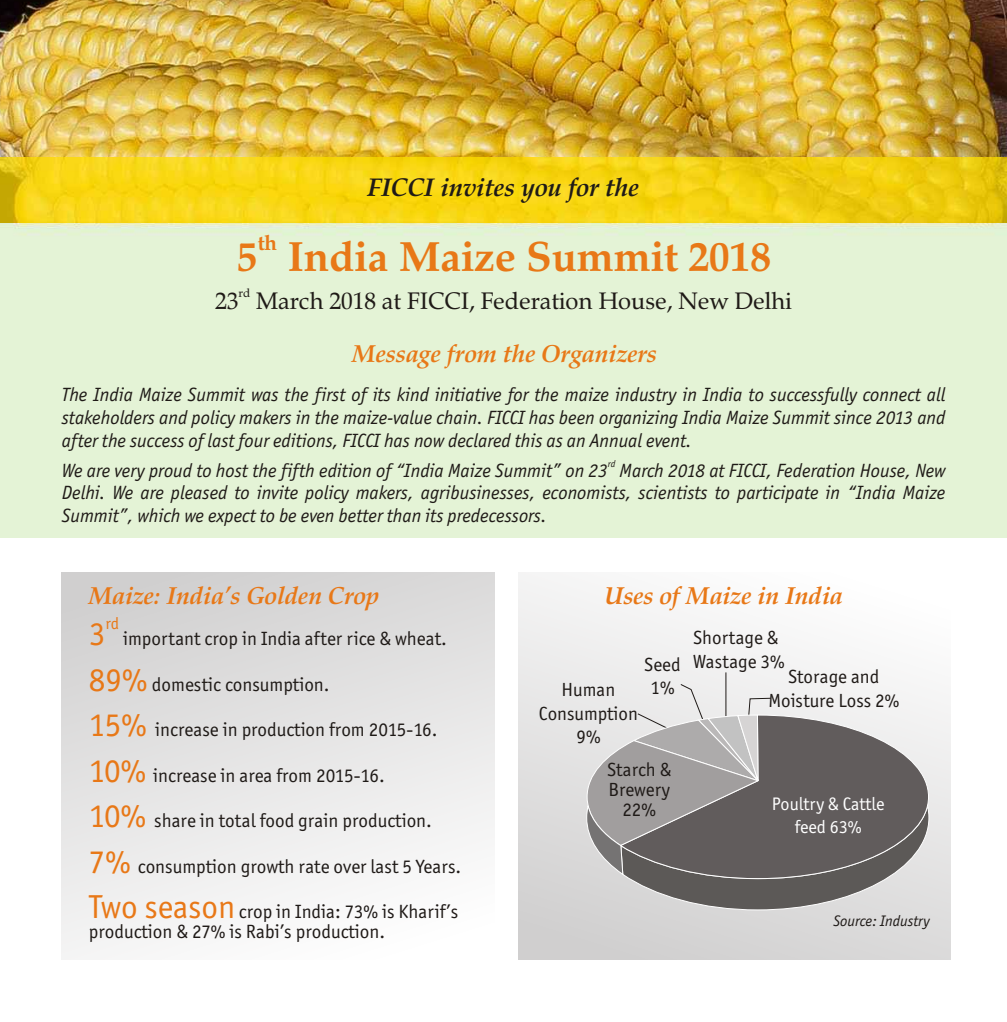
<style>
.page{position:relative;width:1007px;height:1022px;background:#fff}
.page>*{position:absolute;margin:0;border:0;box-sizing:border-box;transform-origin:0 0}
.t1{font:700 42px "Zapf Calligraphic 801 BT";color:#e87817}
.t2{font:33.25px/45.5px "Officina San ITC";color:#e87817}
.t3{font:italic 700 25.55px "Zapf Calligraphic 801 BT";color:#1f1a17}
.t4{font:italic 700 24.5px "Zapf Calligraphic 801 BT";color:#e87817}
.t5{font:23.62px "Zapf Calligraphic 801 BT";color:#1f1a17}
.t6{font:700 21px "Zapf Calligraphic 801 BT";color:#e87817}
.t7{font:italic 19.25px/22.8px "Officina San ITC";color:#1f1a17;text-align:justify}
.t8{font:19.25px/19.2px "Officina San ITC";color:#1f1a17}
.t9{font:19.07px/23.4px "Officina San ITC";color:#1f1a17;text-align:center}
.t10{font:18.2px/22.4px "Officina San ITC";color:#fff;text-align:center}
.t11{font:16.62px "Officina San ITC";color:#e87817}
.t12{font:italic 15.22px "Officina San ITC";color:#1f1a17}
.t13{font:11.9px "Zapf Calligraphic 801 BT";color:#1f1a17}
.t14{font:italic 9.62px "Officina San ITC";color:#1f1a17}
</style>
<div class="page">
<img style="left:0;top:0;width:1007px;height:538px">
<img style="left:0;top:157px;width:1007px;height:66px">
<div style="left:518px;top:572px;width:433px;height:387px;background:linear-gradient(to bottom,#fafafa,#d1d0d0)"></div>
<hr style="left:725px;top:672px;width:1px;height:51px;background:#1f1a17">
<svg style="left:586px;top:683px;width:344px;height:228px;background:#9a9797"></svg>
<div style="left:62px;top:572px;width:432px;height:387px;background:linear-gradient(to bottom,#d3d2d2,#fbfbfb)"></div>
<h3 class="t3" style="left:368px;top:177px;width:273px">FICCI invites you for the</h3>
<p class="t6" style="left:258px;top:234px;width:21px">th</p>
<h1 class="t1" style="left:237px;top:239px;width:536px">5 India Maize Summit 2018</h1>
<p class="t13" style="left:239px;top:288px;width:13px">rd</p>
<p class="t5" style="left:215px;top:291px;width:578px">23 March 2018 at FICCI, Federation House, New Delhi</p>
<p class="t4" style="left:352px;top:343px;width:307px">Message from the Organizers</p>
<p class="t7" style="left:62px;top:385px;width:885px">The India Maize Summit was the first of its kind initiative for the maize industry in India to successfully connect all stakeholders and policy makers in the maize-value chain. FICCI has been organizing India Maize Summit since 2013 and after the success of last four editions, FICCI has now declared this as an Annual event.</p>
<p class="t14" style="left:608px;top:460px;width:9px">rd</p>
<p class="t7" style="left:62px;top:460px;width:885px">We are very proud to host the fifth edition of “India Maize Summit” on 23 March 2018 at FICCI, Federation House, New Delhi. We are pleased to invite policy makers, agribusinesses, economists, scientists to participate in “India Maize Summit”, which we expect to be even better than its predecessors.</p>
<p class="t4" style="left:89px;top:586px;width:292px">Maize: India’s Golden Crop</p>
<p class="t4" style="left:605px;top:585px;width:240px">Uses of Maize in India</p>
<p class="t11" style="left:105px;top:617px;width:15px">rd</p>
<h2 class="t2" style="left:89px;top:614px;width:148px">3<br>89%<br>15%<br>10%<br>10%<br>7%<br>Two season</h2>
<p class="t9" style="left:693px;top:627px;width:93px;text-align:left">Shortage &amp;<br>Wastage 3%</p>
<p class="t9" style="left:768px;top:667px;width:132px">Storage and<br>Moisture Loss 2%</p>
<p class="t8" style="left:123px;top:631px;width:325px">important crop in India after rice &amp; wheat.</p>
<p class="t8" style="left:152px;top:676px;width:179px">domestic consumption.</p>
<p class="t8" style="left:155px;top:722px;width:284px">increase in production from 2015-16.</p>
<p class="t8" style="left:153px;top:767px;width:233px">increase in area from 2015-16.</p>
<p class="t8" style="left:154px;top:813px;width:279px">share in total food grain production.</p>
<p class="t8" style="left:138px;top:858px;width:325px">consumption growth rate over last 5 Years.</p>
<p class="t8" style="left:89px;top:904px;width:371px;text-indent:150px">crop in India: 73% is Kharif’s production &amp; 27% is Rabi’s production.</p>
<p class="t9" style="left:644px;top:654px;width:38px">Seed<br>1%</p>
<p class="t9" style="left:539px;top:680px;width:101px">Human<br>Consumption<br>9%</p>
<p class="t9" style="left:607px;top:761px;width:66px;line-height:20.1px">Starch &amp;<br>Brewery<br>22%</p>
<p class="t10" style="left:772px;top:794px;width:114px">Poultry &amp; Cattle feed 63%</p>
<p class="t12" style="left:833px;top:915px;width:98px">Source: Industry</p>
</div>
